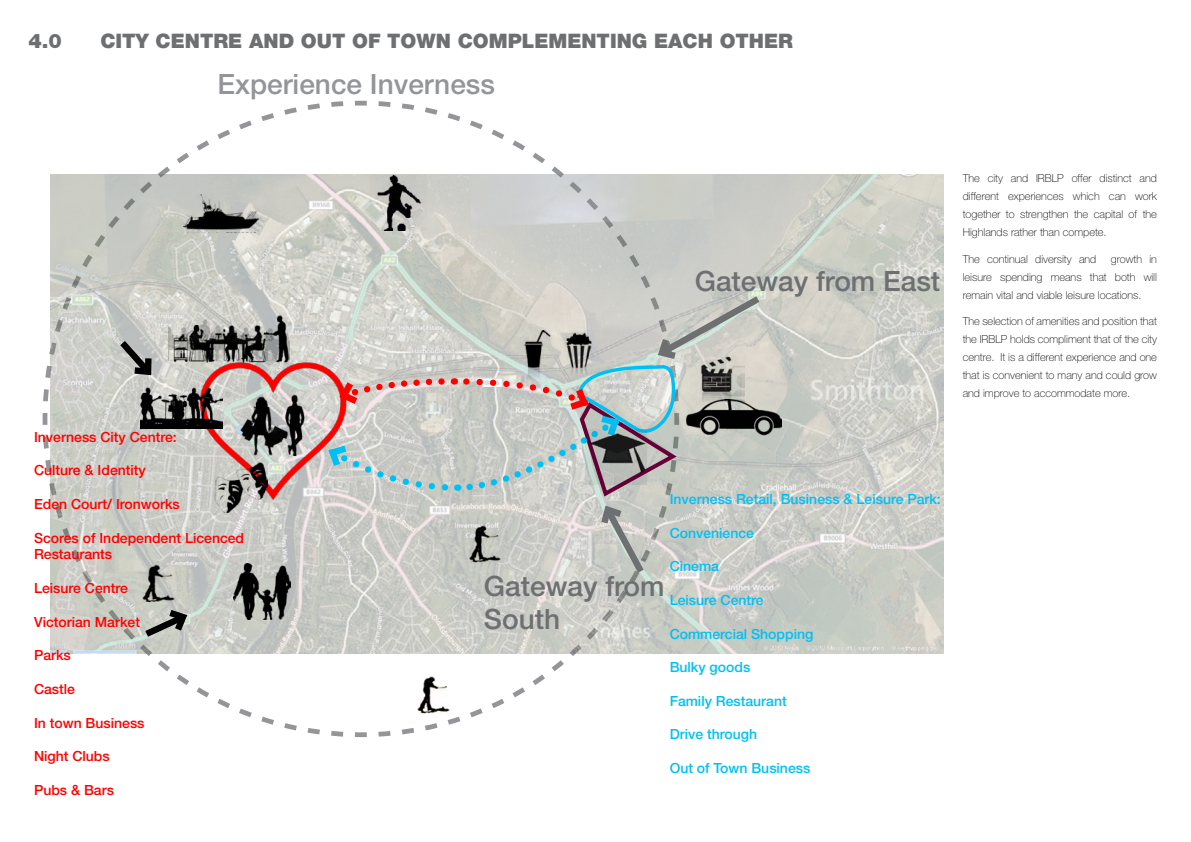
<style>
.page{position:relative;width:1191px;height:842px;background:#fff}
.page>*{position:absolute;margin:0;border:0;box-sizing:border-box;transform-origin:0 0}
.t1{font:500 28px/33.6px "Helvetica Neue LT Pro";color:#6d6f71}
.t2{font:500 28px "Helvetica Neue LT Pro";color:#939598}
.t3{font:900 20px "Helvetica Neue LT Pro";color:#6d6f71}
.t4{font:500 14px/16.8px "Helvetica Neue LT Pro";color:#f00}
.t5{font:500 14px "Helvetica Neue LT Pro";color:#00c0f3}
.t6{font:100 11px/18px "Helvetica Neue LT Pro";color:#000;text-align:justify}
</style>
<div class="page">
<svg style="left:42px;top:100px;width:639px;height:638px"></svg>
<img style="left:51px;top:175px;width:892px;height:478px">
<img style="left:197px;top:361px;width:127px;height:140px">
<svg style="left:138px;top:605px;width:53px;height:37px;background:#9da09a"></svg>
<svg style="left:114px;top:334px;width:43px;height:47px;background:#a3a4a1"></svg>
<svg style="left:324px;top:290px;width:442px;height:290px;background:#cac9c5"></svg>
<img style="left:233px;top:563px;width:58px;height:57px">
<img style="left:168px;top:313px;width:121px;height:53px">
<img style="left:517px;top:330px;width:94px;height:58px">
<img style="left:691px;top:345px;width:53px;height:55px">
<img style="left:238px;top:394px;width:69px;height:62px">
<img style="left:687px;top:400px;width:94px;height:37px">
<img style="left:458px;top:512px;width:46px;height:60px">
<img style="left:132px;top:550px;width:46px;height:62px">
<img style="left:407px;top:663px;width:45px;height:61px">
<img style="left:371px;top:175px;width:55px;height:55px">
<img style="left:215px;top:462px;width:52px;height:51px">
<img style="left:586px;top:429px;width:60px;height:55px">
<img style="left:184px;top:194px;width:75px;height:38px">
<img style="left:140px;top:387px;width:83px;height:41px">
<h2 class="t3" style="left:28px;top:29px;width:35px">4.0</h2>
<h2 class="t3" style="left:100px;top:29px;width:694px">CITY CENTRE AND OUT OF TOWN COMPLEMENTING EACH OTHER</h2>
<h1 class="t2" style="left:217px;top:67px;width:279px">Experience Inverness</h1>
<p class="t4" style="left:34px;top:428px;width:144px">Inverness City Centre:</p>
<p class="t4" style="left:34px;top:462px;width:113px">Culture &amp; Identity</p>
<p class="t4" style="left:34px;top:495px;width:147px">Eden Court/ Ironworks</p>
<p class="t4" style="left:34px;top:529px;width:212px">Scores of Independent Licenced<br>Restaurants</p>
<p class="t4" style="left:34px;top:579px;width:95px">Leisure Centre</p>
<p class="t4" style="left:34px;top:613px;width:107px">Victorian Market</p>
<p class="t4" style="left:34px;top:647px;width:38px">Parks</p>
<p class="t4" style="left:34px;top:680px;width:42px">Castle</p>
<p class="t4" style="left:34px;top:714px;width:112px">In town Business</p>
<p class="t4" style="left:34px;top:747px;width:77px">Night Clubs</p>
<p class="t4" style="left:34px;top:781px;width:81px">Pubs &amp; Bars</p>
<h1 class="t1" style="left:694px;top:264px;width:247px">Gateway from East</h1>
<p class="t6" style="left:962px;top:169px;width:196px">The city and IRBLP offer distinct and different experiences which can work together to strengthen the capital of the Highlands rather than compete.</p>
<p class="t6" style="left:962px;top:250px;width:135px">The continual diversity and</p>
<p class="t6" style="left:962px;top:250px;width:196px;text-indent:148px">growth in leisure spending means that both will remain vital and viable leisure locations.</p>
<p class="t6" style="left:962px;top:312px;width:196px">The selection of amenities and position that the IRBLP holds compliment that of the city centre. It is a different experience and one that is convenient to many and could grow and improve to accommodate more.</p>
<p class="t5" style="left:669px;top:491px;width:273px">Inverness Retail, Business &amp; Leisure Park:</p>
<p class="t5" style="left:669px;top:524px;width:86px">Convenience</p>
<p class="t5" style="left:669px;top:558px;width:51px">Cinema</p>
<p class="t5" style="left:669px;top:592px;width:95px">Leisure Centre</p>
<p class="t5" style="left:669px;top:625px;width:145px">Commercial Shopping</p>
<p class="t5" style="left:669px;top:659px;width:82px">Bulky goods</p>
<p class="t5" style="left:669px;top:692px;width:118px">Family Restaurant</p>
<p class="t5" style="left:669px;top:726px;width:89px">Drive through</p>
<p class="t5" style="left:669px;top:760px;width:142px">Out of Town Business</p>
<h1 class="t1" style="left:484px;top:568px;width:182px">Gateway from<br>South</h1>
</div>
